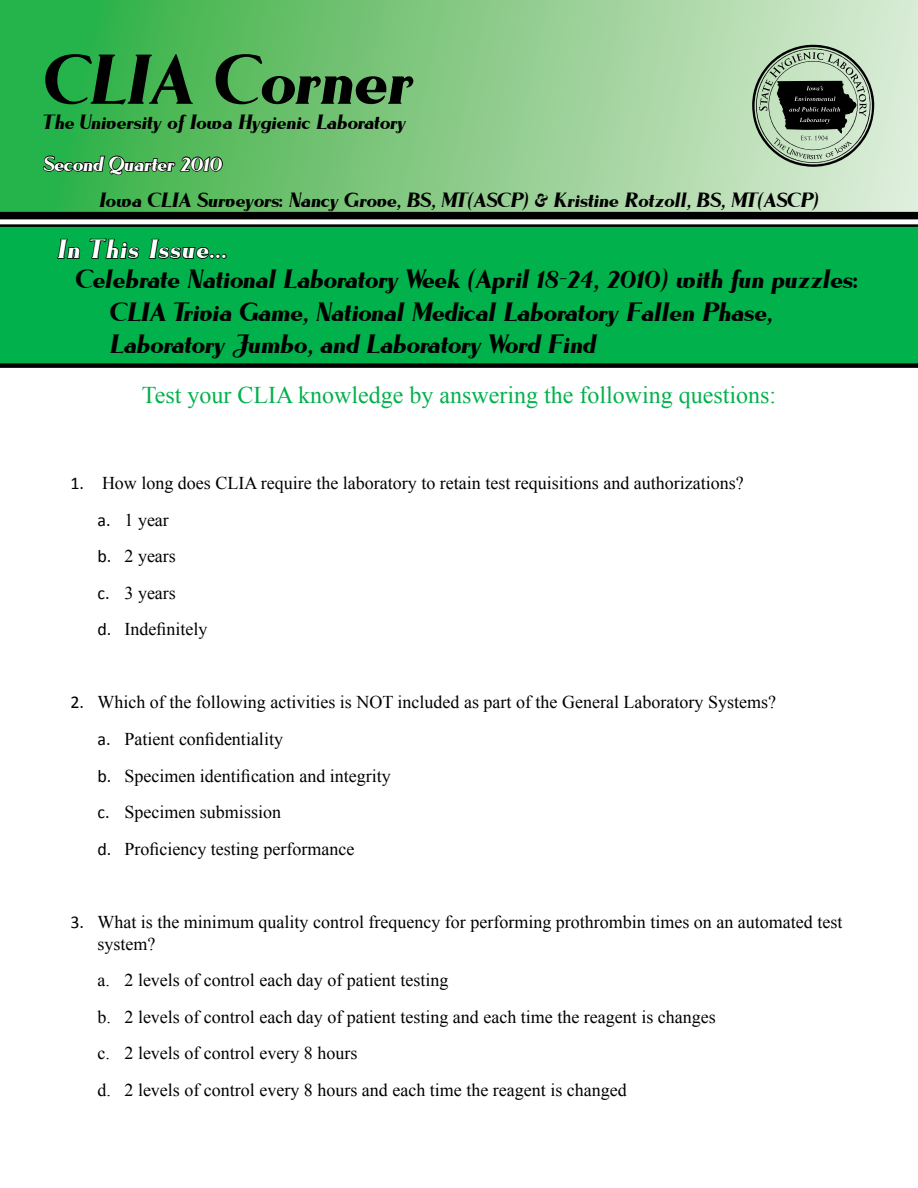
<style>
.page{position:relative;width:918px;height:1188px;background:#fff}
.page>*{position:absolute;margin:0;border:0;box-sizing:border-box;transform-origin:0 0}
.t1{font:72px "Lyndsey";color:#000}
.t2{font:27px/32.4px "Lyndsey";color:#000}
.t3{font:27px "Lyndsey";letter-spacing:.05em;color:#fff}
.t4{font:24px "Times New Roman";color:#00b14c}
.t5{font:21px "Lyndsey";color:#000}
.t6{font:21px "Lyndsey";color:#fff}
.t7{font:18px/36.6px "Times New Roman";color:#000}
.s1{font-family:"Calibri"}
</style>
<div class="page">
<div style="left:0;top:226px;width:918px;height:138px;background:#00b14c"></div>
<div style="left:0;top:0;width:918px;height:213px;background:linear-gradient(to right,#26ac3c,#e3ebd6)"></div>
<div style="left:0;top:212px;width:918px;height:7px;background:#000"></div>
<hr style="left:0;top:224px;width:918px;height:3px;background:#000">
<svg style="left:42px;top:138px;width:182px;height:53px"></svg>
<svg style="left:56px;top:224px;width:25px;height:35px"></svg>
<svg style="left:89px;top:238px;width:50px;height:21px"></svg>
<svg style="left:147px;top:224px;width:81px;height:35px"></svg>
<div style="left:0;top:363px;width:918px;height:5px;background:#000"></div>
<svg style="left:752px;top:44px;width:122px;height:123px"></svg>
<h1 class="t1" style="left:44px;top:43px;width:370px">CLIA Corner</h1>
<p class="t5" style="left:44px;top:111px;width:364px">The University of Iowa Hygienic Laboratory</p>
<p class="t6" style="left:44px;top:153px;width:181px">Second Quarter 2010</p>
<p class="t5" style="left:99px;top:189px;width:721px">Iowa CLIA Surveyors: Nancy Grove, BS, MT(ASCP) &amp; Kristine Rotzoll, BS, MT(ASCP)</p>
<h2 class="t3" style="left:57px;top:235px;width:171px">In This Issue...</h2>
<h2 class="t2" style="left:110px;top:264px;width:749px;text-indent:-35px">Celebrate National Laboratory Week (April 18-24, 2010) with fun puzzles:<br>CLIA Trivia Game, National Medical Laboratory Fallen Phase,<br>Laboratory Jumbo, and Laboratory Word Find</h2>
<h3 class="t4" style="left:142px;top:378px;width:636px">Test your CLIA knowledge by answering the following questions:</h3>
<p class="t7" style="left:98px;top:464px;width:648px;text-indent:-27px"><span class="s1">1.</span> How long does CLIA require the laboratory to retain test requisitions and authorizations? <span class="s1">a.</span> 1 year<br><span class="s1">b.</span> 2 years<br><span class="s1">c.</span> 3 years<br><span class="s1">d.</span> Indefinitely</p>
<p class="t7" style="left:98px;top:684px;width:680px;text-indent:-27px"><span class="s1">2.</span> Which of the following activities is NOT included as part of the General Laboratory Systems? <span class="s1">a.</span> Patient confidentiality<br><span class="s1">b.</span> Specimen identification and integrity<br><span class="s1">c.</span> Specimen submission<br><span class="s1">d.</span> Proficiency testing performance</p>
<p class="t7" style="left:98px;top:911px;width:746px;line-height:21.6px;text-indent:-27px"><span class="s1">3.</span> What is the minimum quality control frequency for performing prothrombin times on an automated test system?</p>
<p class="t7" style="left:98px;top:962px;width:620px">a. 2 levels of control each day of patient testing<br>b. 2 levels of control each day of patient testing and each time the reagent is changes c. 2 levels of control every 8 hours<br>d. 2 levels of control every 8 hours and each time the reagent is changed</p>
</div>
